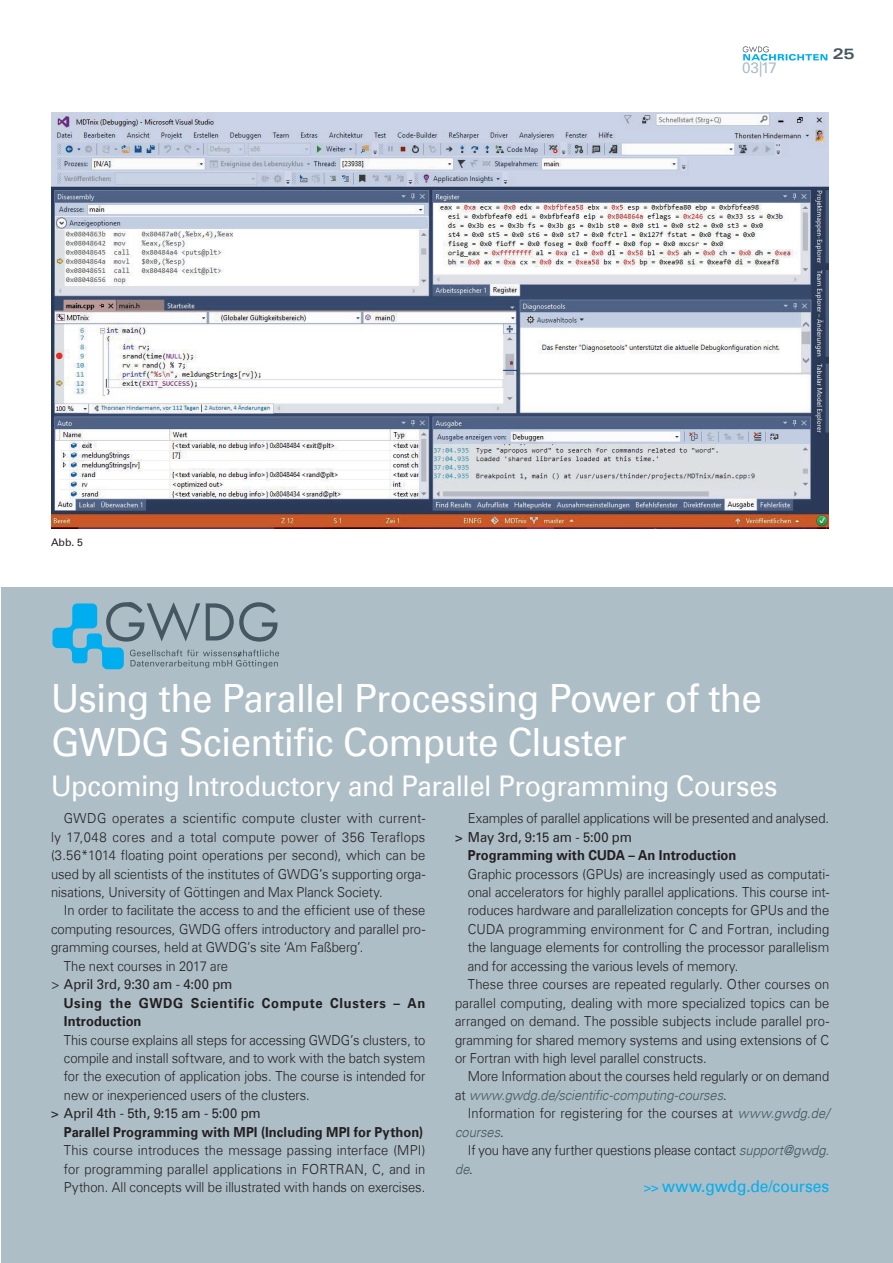
<style>
.page{position:relative;width:893px;height:1263px;background:#fff}
.page>*{position:absolute;margin:0;border:0;box-sizing:border-box;transform-origin:0 0}
.t1{font:39px/44px "Univers Com 55 Roman";letter-spacing:-.02em;color:#fff;scale:.94 1}
.t2{font:28.5px "Univers Com 55 Roman";letter-spacing:-.015em;color:#fff;scale:.94 1}
.t3{font:16.5px "Univers Com 55 Roman";color:#00aeef;scale:.94 1}
.t4{font:15.3px "Univers Com 55 Roman";color:#adbec7}
.t5{font:15px "Univers Com 63 Bold Ext";color:#455760}
.t6{font:300 13.8px/18.5px "Univers Com 45";letter-spacing:-.005em;color:#231f20;text-align:justify;scale:.94 1}
.t7{font:700 13.8px "Univers Com 65";letter-spacing:.01em;color:#231f20;scale:.94 1}
.t8{font:13.8px "Univers Com 55 Roman";color:#231f20;scale:.94 1}
.t9{font:italic 300 13.8px "Univers Com 45";letter-spacing:-.005em;color:#455760;scale:.94 1}
.t10{font:700 13.8px/18.5px "Univers Com 65";letter-spacing:.05em;color:#231f20;scale:.94 1}
.t11{font:10.5px "Univers Com 55 Roman";color:#231f20}
.s1{font-family:"Univers Com 45";font-weight:300}
.s2{font-style:normal;color:#231f20}
.s3{font-style:italic;color:#455760}
.s4{font-size:13.8px}
</style>
<div class="page">
<svg style="left:743px;top:46px;width:84px;height:15px"></svg>
<img style="left:52px;top:113px;width:776px;height:415px">
<div style="left:1px;top:587px;width:892px;height:676px;background:#adbec7"></div>
<svg style="left:52px;top:602px;width:227px;height:67px"></svg>
<p class="t4" style="left:742px;top:58px;width:37px">03|17</p>
<p class="t5" style="left:833px;top:45px;width:23px">25</p>
<p class="t11" style="left:51px;top:536px;width:34px">Abb. 5</p>
<h1 class="t1" style="left:51px;top:676px;width:758px">Using the Parallel Processing Power of the<br>GWDG Scientific Compute Cluster</h1>
<h2 class="t2" style="left:51px;top:768px;width:774px">Upcoming Introductory and Parallel Programming Courses</h2>
<p class="t6" style="left:51px;top:809px;width:400px;text-indent:13px">GWDG operates a scientific compute cluster with current&shy;ly 17,048 cores and a total compute power of 356 Teraflops (3.56*1014 floating point operations per second), which can be used by all scientists of the institutes of GWDG’s supporting orga&shy;nisations, University of Göttingen and Max Planck Society.</p>
<p class="t6" style="left:64px;top:901px;width:386px">In order to facilitate the access to and the efficient use of these</p>
<p class="t6" style="left:51px;top:920px;width:400px">computing resources, GWDG offers introductory and parallel pro-</p>
<p class="t6" style="left:51px;top:938px;width:334px">gramming courses, held at GWDG’s site ‘Am Faßberg’.</p>
<p class="t6" style="left:64px;top:957px;width:176px">The next courses in 2017 are</p>
<p class="t8" style="left:51px;top:976px;width:194px"><span class="s1">&gt;</span> April 3rd, 9:30 am - 4:00 pm</p>
<p class="t10" style="left:64px;top:994px;width:386px">Using the GWDG Scientific Compute Clusters – An<br>Introduction</p>
<p class="t6" style="left:64px;top:1030px;width:386px">This course explains all steps for accessing GWDG’s clusters, to compile and install software, and to work with the batch system for the execution of application jobs. The course is intended for new or inexperienced users of the clusters.</p>
<p class="t8" style="left:51px;top:1105px;width:225px">&gt; April 4th - 5th, 9:15 am - 5:00 pm</p>
<p class="t7" style="left:64px;top:1124px;width:384px">Parallel Programming with MPI (Including MPI for Python)</p>
<p class="t6" style="left:64px;top:1141px;width:386px">This course introduces the message passing interface (MPI) for programming parallel applications in FORTRAN, C, and in Python. All concepts will be illustrated with hands on exercises.</p>
<p class="t6" style="left:468px;top:809px;width:386px">Examples of parallel applications will be presented and analysed.</p>
<p class="t8" style="left:455px;top:828px;width:190px">&gt; May 3rd, 9:15 am - 5:00 pm</p>
<p class="t7" style="left:468px;top:847px;width:287px">Programming with CUDA – An Introduction</p>
<p class="t6" style="left:468px;top:864px;width:386px">Graphic processors (GPUs) are increasingly used as computati-</p>
<p class="t6" style="left:468px;top:883px;width:386px">onal accelerators for highly parallel applications. This course int-</p>
<p class="t6" style="left:468px;top:901px;width:386px">roduces hardware and parallelization concepts for GPUs and the</p>
<p class="t6" style="left:468px;top:920px;width:386px">CUDA programming environment for C and Fortran, including</p>
<p class="t6" style="left:468px;top:938px;width:386px">the language elements for controlling the processor parallelism</p>
<p class="t6" style="left:468px;top:957px;width:289px">and for accessing the various levels of memory.</p>
<p class="t6" style="left:468px;top:975px;width:386px">These three courses are repeated regularly. Other courses on</p>
<p class="t6" style="left:455px;top:993px;width:400px">parallel computing, dealing with more specialized topics can be</p>
<p class="t6" style="left:455px;top:1012px;width:400px">arranged on demand. The possible subjects include parallel pro-</p>
<p class="t6" style="left:455px;top:1030px;width:400px">gramming for shared memory systems and using extensions of C</p>
<p class="t6" style="left:455px;top:1049px;width:269px">or Fortran with high level parallel constructs.</p>
<p class="t6" style="left:468px;top:1067px;width:386px">More Information about the courses held regularly or on demand</p>
<p class="t9" style="left:455px;top:1087px;width:290px"><span class="s2">at</span> www.gwdg.de/scientific-computing-courses<span class="s2">.</span></p>
<p class="t6" style="left:468px;top:1104px;width:386px">Information for registering for the courses at <span class="s3">www.gwdg.de/</span></p>
<p class="t9" style="left:455px;top:1123px;width:53px">courses<span class="s2">.</span></p>
<p class="t6" style="left:468px;top:1141px;width:386px">If you have any further questions please contact <span class="s3">support@gwdg.</span></p>
<p class="t9" style="left:455px;top:1160px;width:20px">de<span class="s2">.</span></p>
<p class="t3" style="left:644px;top:1176px;width:199px"><span class="s4">&gt;&gt;</span> www.gwdg.de/courses</p>
</div>
